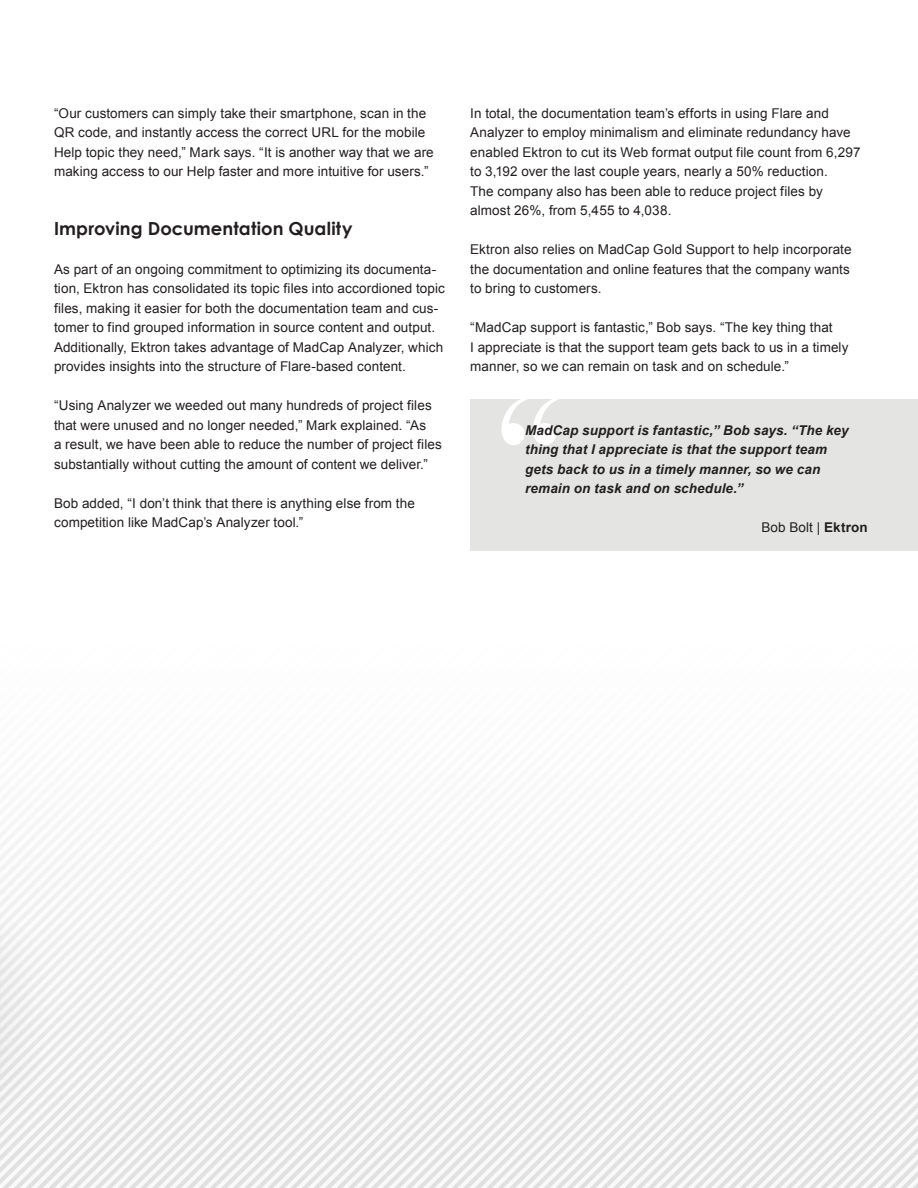
<style>
.page{position:relative;width:918px;height:1188px;background:#fff}
.page>*{position:absolute;margin:0;border:0;box-sizing:border-box;transform-origin:0 0}
.subhead{font:189px "Bask Old Face";color:#fff}
.subhead-2{font:700 18px "Century Gothic";letter-spacing:.005em;color:#231f20}
.t1{font:13.5px/19.5px "Arial";letter-spacing:.005em;color:#231f20}
.quote{font:italic 700 13.5px/19.5px "Arial";letter-spacing:.01em;color:#231f20}
.s1{font-weight:700}
</style>
<div class="page">
<img style="left:0;top:835px;width:918px;height:353px">
<div style="left:0;top:891px;width:63px;height:252px;background:#231f20;opacity:.05"></div>
<div style="left:470px;top:399px;width:448px;height:152px;background:#e4e5e2"></div>
<p class="t1" style="left:54px;top:103px;width:381px">“Our customers can simply take their smartphone, scan in the QR code, and instantly access the correct URL for the mobile Help topic they need,” Mark says. “It is another way that we are making access to our Help faster and more intuitive for users.”</p>
<p class="subhead-2" style="left:54px;top:215px;width:300px">Improving Documentation Quality</p>
<p class="t1" style="left:54px;top:259px;width:393px">As part of an ongoing commitment to optimizing its documenta&shy;tion, Ektron has consolidated its topic files into accordioned topic files, making it easier for both the documentation team and cus&shy;tomer to find grouped information in source content and output.<br>Additionally, Ektron takes advantage of MadCap Analyzer, which provides insights into the structure of Flare-based content.</p>
<p class="t1" style="left:54px;top:396px;width:389px">“Using Analyzer we weeded out many hundreds of project files that were unused and no longer needed,” Mark explained. “As<br>a result, we have been able to reduce the number of project files substantially without cutting the amount of content we deliver.”</p>
<p class="t1" style="left:54px;top:493px;width:362px">Bob added, “I don’t think that there is anything else from the competition like MadCap’s Analyzer tool.”</p>
<p class="t1" style="left:470px;top:103px;width:392px">In total, the documentation team’s efforts in using Flare and Analyzer to employ minimalism and eliminate redundancy have enabled Ektron to cut its Web format output file count from 6,297 to 3,192 over the last couple years, nearly a 50% reduction.<br>The company also has been able to reduce project files by almost 26%, from 5,455 to 4,038.</p>
<p class="t1" style="left:470px;top:240px;width:383px;text-align:justify">Ektron also relies on MadCap Gold Support to help incorporate the documentation and online features that the company wants to bring to customers.</p>
<p class="t1" style="left:470px;top:318px;width:380px">“MadCap support is fantastic,” Bob says. “The key thing that<br>I appreciate is that the support team gets back to us in a timely manner, so we can remain on task and on schedule.”</p>
<p class="subhead" style="left:493px;top:359px;width:78px">“</p>
<p class="quote" style="left:525px;top:421px;width:325px">MadCap support is fantastic,” Bob says. “The key thing that I appreciate is that the support team gets back to us in a timely manner, so we can remain on task and on schedule.”</p>
<p class="t1" style="left:761px;top:518px;width:108px">Bob Bolt | <span class="s1">Ektron</span></p>
</div>
